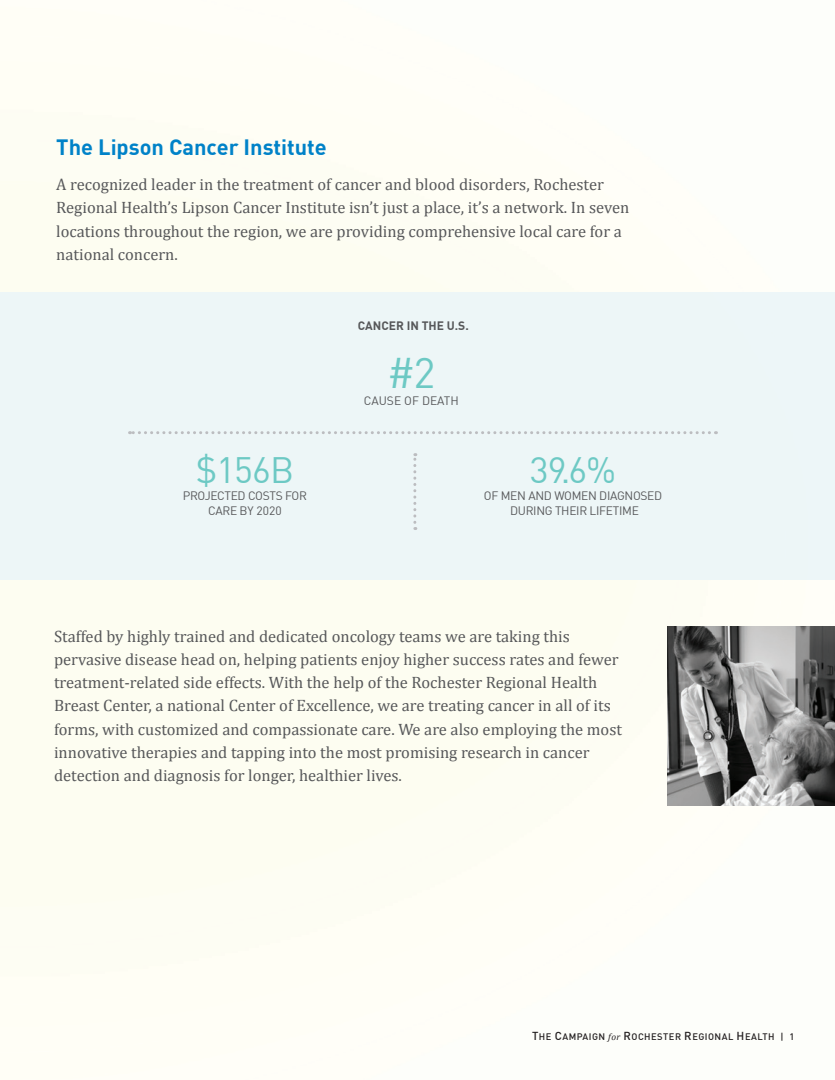
<style>
.page{position:relative;width:835px;height:1080px;background:#fff}
.page>*{position:absolute;margin:0;border:0;box-sizing:border-box;transform-origin:0 0}
.t1{font:42px "DIN Offc";color:#6dc9c4}
.t2{font:36px "DIN Offc";letter-spacing:-.025em;color:#6dc9c4}
.t3{font:700 21.75px "DIN Offc";color:#0082c8}
.t4{font:16.5px/23.2px "Cambria";color:#57585a}
.t5{font:12px/14.4px "DIN Offc";letter-spacing:-.025em;color:#57585a;text-align:center}
.t6{font:700 12px "DIN Offc";color:#57585a}
.t7{font:12px "DIN Offc";color:#57585a}
.t8{font:500 9.3px "DIN Offc";letter-spacing:.05em;color:#231f20}
.s1{font-size:11.4px}
.s2{font-family:"Cambria";font-weight:400;font-style:italic}
</style>
<div class="page">
<div style="left:0;top:109px;width:835px;height:868px;background:#fdfdf3"></div>
<div style="left:0;top:292px;width:835px;height:287px;background:#ebf6f8"></div>
<img style="left:668px;top:626px;width:167px;height:180px">
<svg style="left:413px;top:453px;width:3px;height:77px"></svg>
<svg style="left:129px;top:431px;width:580px;height:3px"></svg>
<h3 class="t3" style="left:56px;top:133px;width:272px">The Lipson Cancer Institute</h3>
<p class="t4" style="left:56px;top:173px;width:574px">A recognized leader in the treatment of cancer and blood disorders, Rochester Regional Health’s Lipson Cancer Institute isn’t just a place, it’s a network. In seven locations throughout the region, we are providing comprehensive local care for a national concern.</p>
<p class="t6" style="left:358px;top:318px;width:112px">CANCER IN THE U.S.</p>
<h2 class="t2" style="left:196px;top:447px;width:100px">$156B</h2>
<p class="t5" style="left:183px;top:489px;width:126px">PROJECTED COSTS FOR<br>CARE BY 2020</p>
<h1 class="t1" style="left:387px;top:346px;width:50px">#2</h1>
<p class="t7" style="left:364px;top:394px;width:96px">CAUSE OF DEATH</p>
<h2 class="t2" style="left:530px;top:447px;width:88px">39.6%</h2>
<p class="t5" style="left:484px;top:489px;width:180px">OF MEN AND WOMEN DIAGNOSED<br>DURING THEIR LIFETIME</p>
<p class="t4" style="left:54px;top:624px;width:569px">Staffed by highly trained and dedicated oncology teams we are taking this pervasive disease head on, helping patients enjoy higher success rates and fewer treatment-related side effects. With the help of the Rochester Regional Health Breast Center, a national Center of Excellence, we are treating cancer in all of its forms, with customized and compassionate care. We are also employing the most innovative therapies and tapping into the most promising research in cancer detection and diagnosis for longer, healthier lives.</p>
<p class="t8" style="left:532px;top:1030px;width:264px"><span class="s1">T</span>HE <span class="s1">C</span>AMPAIGN <span class="s2">for</span> <span class="s1">R</span>OCHESTER <span class="s1">R</span>EGIONAL <span class="s1">H</span>EALTH | 1</p>
</div>
